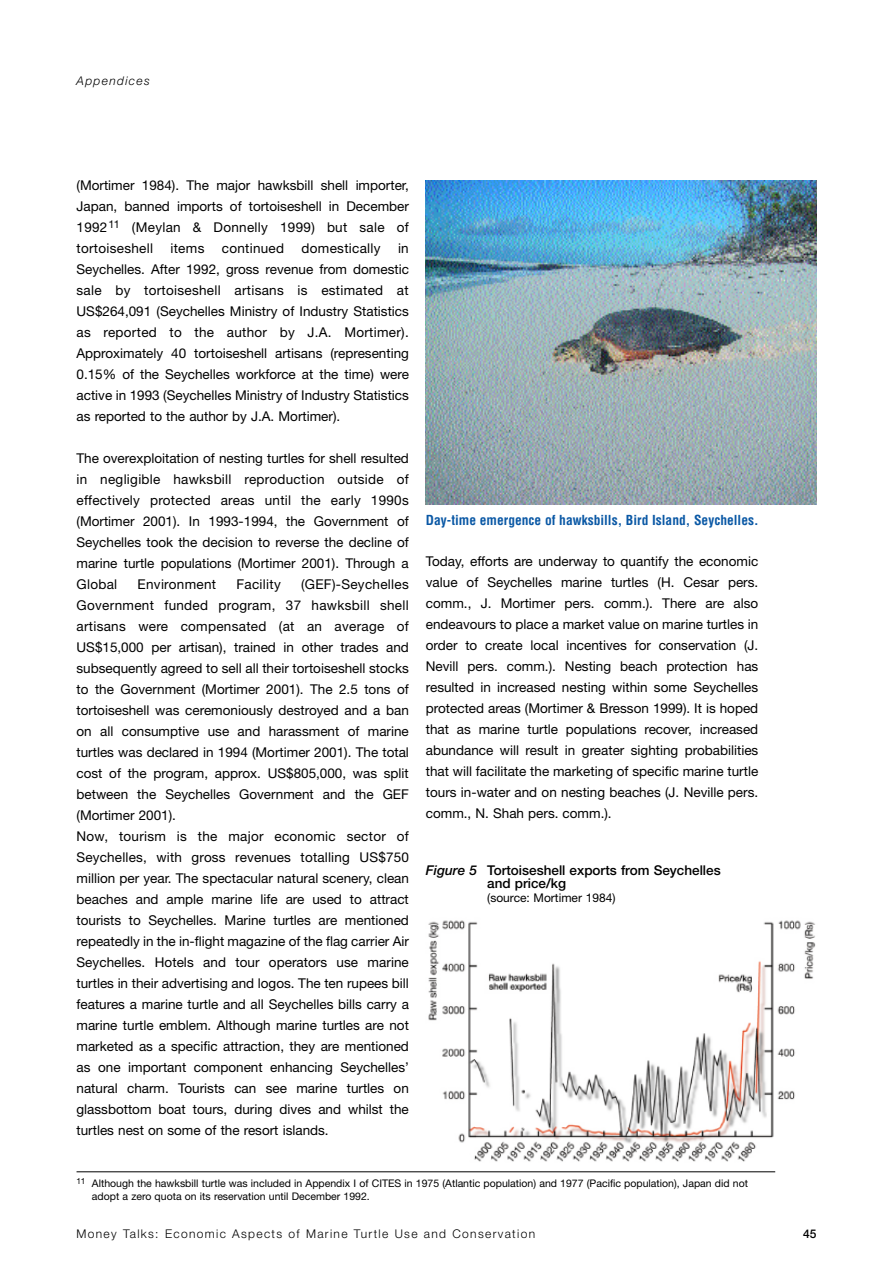
<style>
.page{position:relative;width:893px;height:1263px;background:#fff}
.page>*{position:absolute;margin:0;border:0;box-sizing:border-box;transform-origin:0 0}
.t1{font:13.5px/21px "Helvetica Neue";color:#000;text-align:justify}
.t2{font:700 condensed 13.5px "Helvetica";color:#0a58a5}
.t3{font:500 13.5px/13.5px "Helvetica Neue";color:#000}
.t4{font:13.5px "Helvetica Neue";letter-spacing:.02em;color:#000}
.t5{font:300 12px "Helvetica Neue";letter-spacing:.11em;color:#000}
.t6{font:12px "Helvetica Neue";color:#000}
.t7{font:italic 300 12px "Helvetica Neue";letter-spacing:.11em;color:#000}
.t8{font:500 12px "Helvetica Neue";color:#000}
.t9{font:10.5px/12.8px "Helvetica Neue";color:#000}
.s1{font-style:italic}
</style>
<div class="page">
<img style="left:426px;top:181px;width:390px;height:323px">
<hr style="left:77px;top:1171px;width:698px;height:1px;background:#000">
<img style="left:428px;top:920px;width:388px;height:242px">
<p class="t7" style="left:77px;top:77px;width:75px">Appendices</p>
<p class="t1" style="left:77px;top:176px;width:334px">(Mortimer 1984). The major hawksbill shell importer, Japan, banned imports of tortoiseshell in December 1992<sup>11</sup> (Meylan &amp; Donnelly 1999) but sale of tortoiseshell</p>
<p class="t1" style="left:77px;top:239px;width:334px;text-indent:321px">in Seychelles. After 1992, gross revenue from domestic sale by tortoiseshell artisans is estimated at US$264,091 (Seychelles Ministry of Industry Statistics as reported to the author by J.A. Mortimer).<br>Approximately 40 tortoiseshell artisans (representing 0.15% of the Seychelles workforce at the time) were active in 1993 (Seychelles Ministry of Industry Statistics as reported to the author by J.A. Mortimer).</p>
<p class="t1" style="left:77px;top:449px;width:334px">The overexploitation of nesting turtles for shell resulted in negligible hawksbill reproduction outside of effectively protected areas until the early 1990s (Mortimer 2001). In 1993-1994, the Government of Seychelles took the decision to reverse the decline of marine turtle populations (Mortimer 2001). Through a Global</p>
<p class="t1" style="left:170px;top:239px;width:35px">items</p>
<p class="t4" style="left:222px;top:244px;width:64px">continued</p>
<p class="t4" style="left:302px;top:244px;width:81px">domestically</p>
<p class="t1" style="left:77px;top:575px;width:334px;text-align:left;text-indent:225px">(GEF)-Seychelles Government funded program, 37 hawksbill shell artisans were compensated (at an average of US$15,000 per artisan), trained in other trades and subsequently agreed to sell all their tortoiseshell stocks to the Government (Mortimer 2001). The 2.5 tons of tortoiseshell was ceremoniously destroyed and a ban on all consumptive use and harassment of marine turtles was declared in 1994 (Mortimer 2001). The total cost of the program, approx. US$805,000, was split between the Seychelles Government and the GEF (Mortimer 2001).<br>Now, tourism is the major economic sector of Seychelles, with gross revenues totalling US$750 million per year. The spectacular natural scenery, clean beaches and ample marine life are used to attract tourists to Seychelles. Marine turtles are mentioned repeatedly in the in-flight magazine of the flag carrier Air Seychelles. Hotels and tour operators use marine turtles in their advertising and logos. The ten rupees bill features a marine turtle and all Seychelles bills carry a marine turtle emblem. Although marine turtles are not marketed as a specific attraction, they are mentioned as one important component enhancing Seychelles’ natural charm. Tourists can see marine turtles on glassbottom boat tours, during dives and whilst the turtles nest on some of the resort islands.</p>
<p class="t4" style="left:138px;top:580px;width:80px">Environment</p>
<p class="t4" style="left:236px;top:580px;width:46px">Facility</p>
<p class="t2" style="left:426px;top:512px;width:334px">Day-time emergence of hawksbills, Bird Island, Seychelles.</p>
<p class="t1" style="left:426px;top:552px;width:334px">Today, efforts are underway to quantify the economic value of Seychelles marine turtles (H. Cesar pers. comm., J. Mortimer pers. comm.). There are also endeavours to place a market value on marine turtles in order to create local incentives for conservation (J.<br>Nevill pers. comm.). Nesting beach protection has resulted in increased nesting within some Seychelles protected areas (Mortimer &amp; Bresson 1999). It is hoped that as marine turtle populations recover, increased abundance will result in greater sighting probabilities that will facilitate the marketing of specific marine turtle tours in-water and on nesting beaches (J. Neville pers. comm., N. Shah pers. comm.).</p>
<p class="t3" style="left:487px;top:864px;width:235px;text-indent:-61px"><span class="s1">Figure 5</span> Tortoiseshell exports from Seychelles and price/kg</p>
<p class="t6" style="left:487px;top:893px;width:130px">(source: Mortimer 1984)</p>
<p class="t9" style="left:92px;top:1178px;width:658px;text-indent:-15px"><sup>11</sup> Although the hawksbill turtle was included in Appendix I of CITES in 1975 (Atlantic population) and 1977 (Pacific population), Japan did not adopt a zero quota on its reservation until December 1992.</p>
<p class="t5" style="left:77px;top:1229px;width:460px">Money Talks: Economic Aspects of Marine Turtle Use and Conservation</p>
<p class="t8" style="left:803px;top:1229px;width:15px">45</p>
</div>
